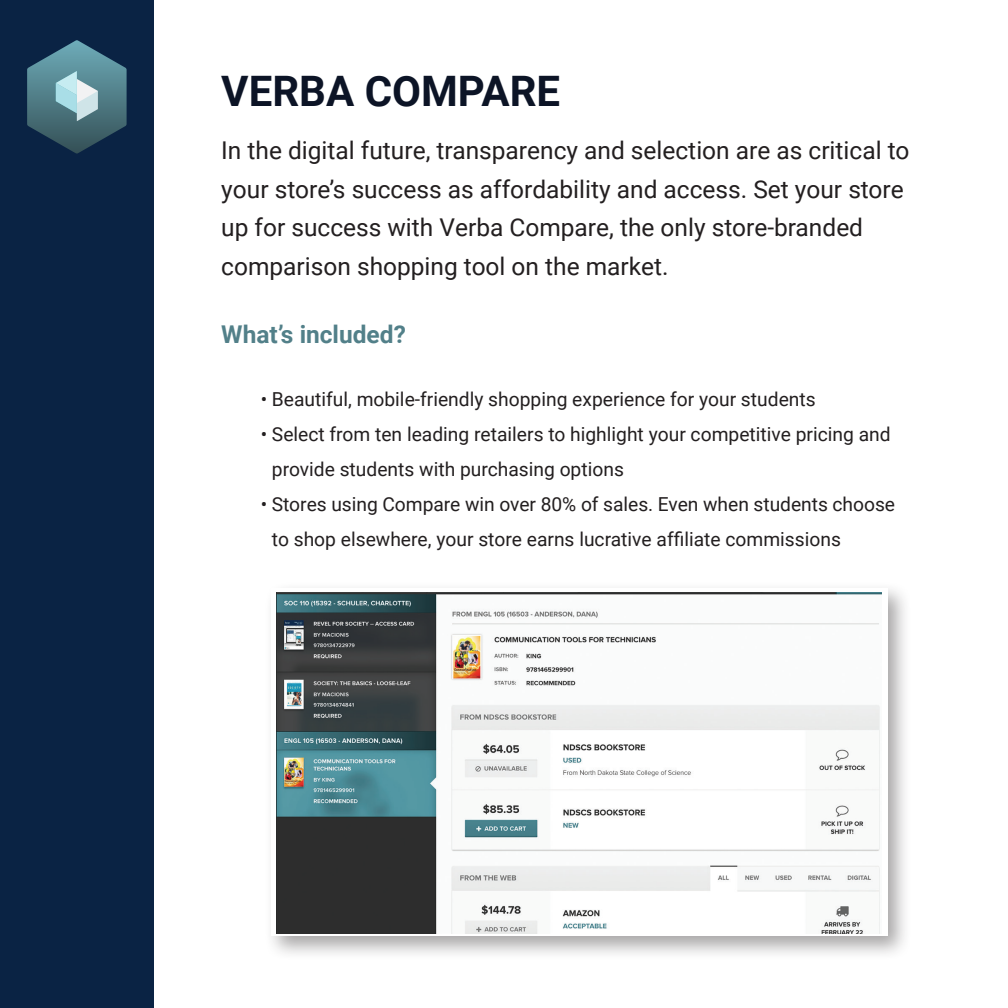
<style>
.page{position:relative;width:1008px;height:1008px;background:#fff}
.page>*{position:absolute;margin:0;border:0;box-sizing:border-box;transform-origin:0 0}
.t1{font:700 42px "Roboto";color:#0c1426}
.t2{font:24.5px/38.5px "Roboto";color:#231f20}
.t3{font:700 24.5px "Roboto";color:#528089}
.t4{font:19.25px/35px "Roboto";color:#231f20}
</style>
<div class="page">
<div style="left:0;top:0;width:154px;height:1008px;background:#0a2344"></div>
<svg style="left:27px;top:40px;width:100px;height:114px"></svg>
<div style="left:264px;top:581px;width:648px;height:380px;background:#231f20;opacity:.4"></div>
<svg style="left:271px;top:588px;width:616px;height:348px"></svg>
<img style="left:277px;top:593px;width:604px;height:340px">
<p class="t1" style="left:221px;top:62px;width:340px">VERBA COMPARE</p>
<p class="t2" style="left:221px;top:131px;width:690px">In the digital future, transparency and selection are as critical to your store’s success as affordability and access. Set your store up for success with Verba Compare, the only store-branded comparison shopping tool on the market.</p>
<p class="t3" style="left:221px;top:317px;width:186px">What’s included?</p>
<p class="t4" style="left:261px;top:381px;width:557px">• Beautiful, mobile-friendly shopping experience for your students</p>
<p class="t4" style="left:272px;top:416px;width:620px;text-indent:-11px">• Select from ten leading retailers to highlight your competitive pricing and provide students with purchasing options</p>
<p class="t4" style="left:272px;top:486px;width:625px;text-indent:-11px">• Stores using Compare win over 80% of sales. Even when students choose to shop elsewhere, your store earns lucrative affiliate commissions</p>
</div>
